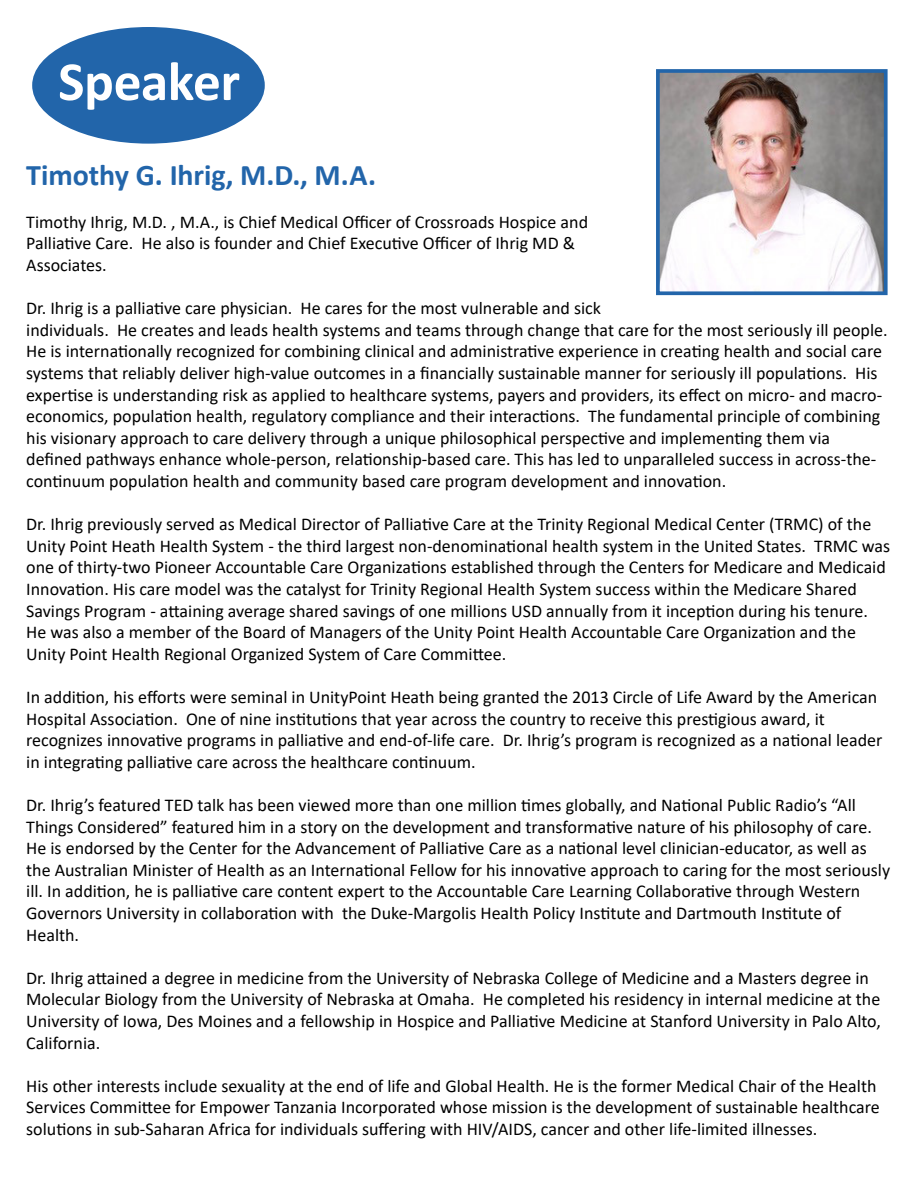
<style>
.page{position:relative;width:918px;height:1188px;background:#fff}
.page>*{position:absolute;margin:0;border:0;box-sizing:border-box;transform-origin:0 0}
.t1{font:700 55.5px "Calibri";letter-spacing:-.01em;color:#fff}
.t2{font:700 30px "Calibri";letter-spacing:-.005em;color:#2265aa}
.t3{font:18px/21.6px "Calibri";color:#000}
</style>
<div class="page">
<div style="left:32px;top:27px;width:233px;height:117px;background:#2265aa;border-radius:50%"></div>
<img style="left:661px;top:74px;width:222px;height:216px">
<div style="left:656px;top:69px;width:232px;height:226px;border:4px solid #2265aa"></div>
<p class="t1" style="left:58px;top:42px;width:183px">Speaker</p>
<p class="t2" style="left:26px;top:153px;width:351px">Timothy G. Ihrig, M.D., M.A.</p>
<p class="t3" style="left:26px;top:210px;width:563px">Timothy Ihrig, M.D. , M.A., is Chief Medical Officer of Crossroads Hospice and<br>Palliative Care. He also is founder and Chief Executive Officer of Ihrig MD &amp;<br>Associates.</p>
<p class="t3" style="left:26px;top:297px;width:863px">Dr. Ihrig is a palliative care physician. He cares for the most vulnerable and sick<br>individuals. He creates and leads health systems and teams through change that care for the most seriously ill people.<br>He is internationally recognized for combining clinical and administrative experience in creating health and social care systems that reliably deliver high-value outcomes in a financially sustainable manner for seriously ill populations. His expertise is understanding risk as applied to healthcare systems, payers and providers, its effect on micro- and macro&shy;economics, population health, regulatory compliance and their interactions. The fundamental principle of combining his visionary approach to care delivery through a unique philosophical perspective and implementing them via defined pathways enhance whole-person, relationship-based care. This has led to unparalleled success in across-the&shy;continuum population health and community based care program development and innovation.</p>
<p class="t3" style="left:26px;top:513px;width:865px">Dr. Ihrig previously served as Medical Director of Palliative Care at the Trinity Regional Medical Center (TRMC) of the Unity Point Heath Health System - the third largest non-denominational health system in the United States. TRMC was one of thirty-two Pioneer Accountable Care Organizations established through the Centers for Medicare and Medicaid Innovation. His care model was the catalyst for Trinity Regional Health System success within the Medicare Shared Savings Program - attaining average shared savings of one millions USD annually from it inception during his tenure.<br>He was also a member of the Board of Managers of the Unity Point Health Accountable Care Organization and the Unity Point Health Regional Organized System of Care Committee.</p>
<p class="t3" style="left:26px;top:686px;width:858px">In addition, his efforts were seminal in UnityPoint Heath being granted the 2013 Circle of Life Award by the American Hospital Association. One of nine institutions that year across the country to receive this prestigious award, it recognizes innovative programs in palliative and end-of-life care. Dr. Ihrig’s program is recognized as a national leader in integrating palliative care across the healthcare continuum.</p>
<p class="t3" style="left:26px;top:794px;width:847px">Dr. Ihrig’s featured TED talk has been viewed more than one million times globally, and National Public Radio’s “All<br>Things Considered” featured him in a story on the development and transformative nature of his philosophy of care.</p>
<p class="t3" style="left:26px;top:837px;width:865px">He is endorsed by the Center for the Advancement of Palliative Care as a national level clinician-educator, as well as the Australian Minister of Health as an International Fellow for his innovative approach to caring for the most seriously ill. In addition, he is palliative care content expert to the Accountable Care Learning Collaborative through Western Governors University in collaboration with the Duke-Margolis Health Policy Institute and Dartmouth Institute of Health.</p>
<p class="t3" style="left:26px;top:966px;width:856px">Dr. Ihrig attained a degree in medicine from the University of Nebraska College of Medicine and a Masters degree in Molecular Biology from the University of Nebraska at Omaha. He completed his residency in internal medicine at the University of Iowa, Des Moines and a fellowship in Hospice and Palliative Medicine at Stanford University in Palo Alto, California.</p>
<p class="t3" style="left:26px;top:1074px;width:855px">His other interests include sexuality at the end of life and Global Health. He is the former Medical Chair of the Health<br>Services Committee for Empower Tanzania Incorporated whose mission is the development of sustainable healthcare solutions in sub-Saharan Africa for individuals suffering with HIV/AIDS, cancer and other life-limited illnesses.</p>
</div>
